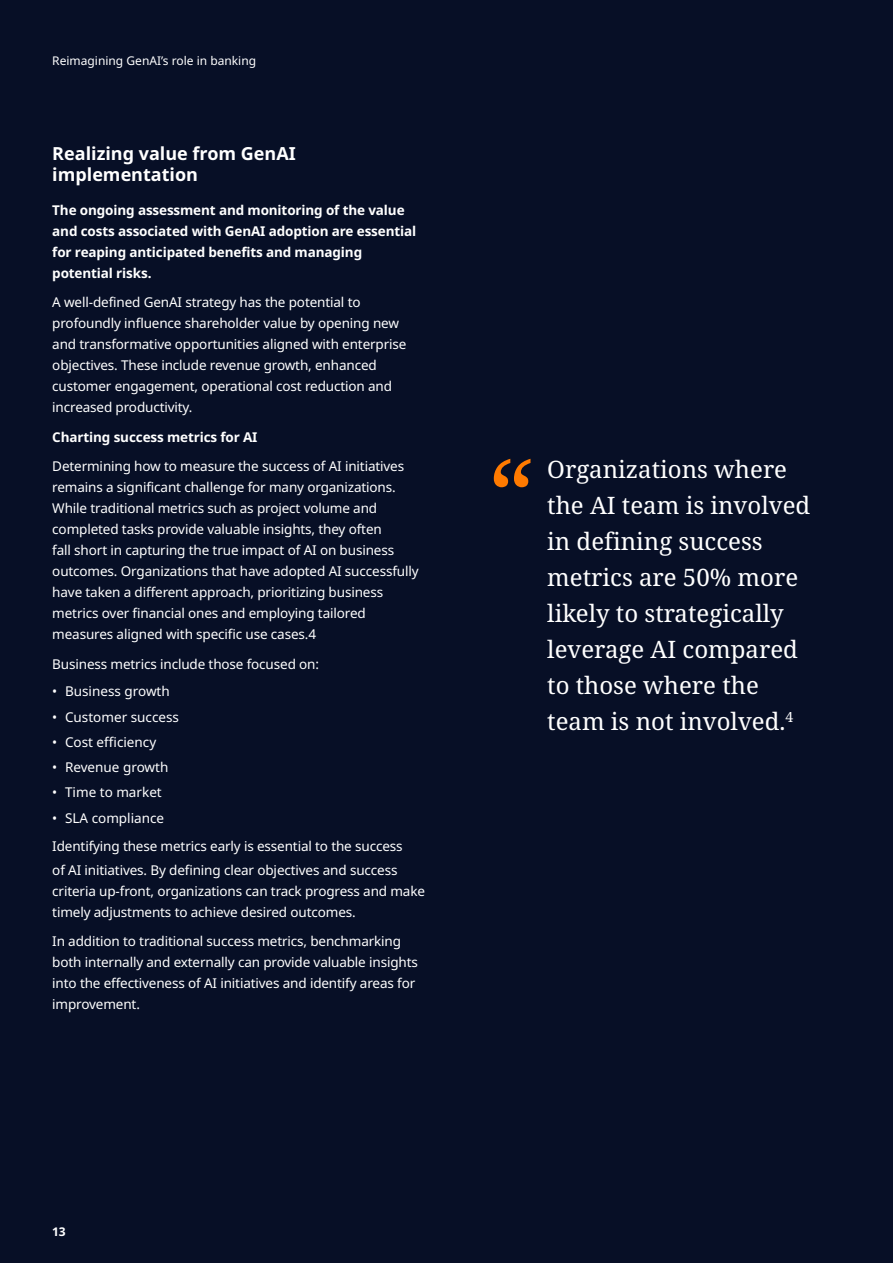
<style>
.page{position:relative;width:893px;height:1263px;background:#070f26}
.page>*{position:absolute;margin:0;border:0;box-sizing:border-box;transform-origin:0 0}
.QUOTATION_TEXT_16pt{font:24px/36px "Noto Serif";color:#fff}
.HEADING_3_12pt{font:700 18px/21px "Noto Sans";color:#fff}
.t1{font:13.5px/21px "Noto Sans";letter-spacing:-.01em;color:#fff}
.t2{font:700 13.5px/21px "Noto Sans";letter-spacing:-.01em;color:#fff}
.t3{font:12px "Noto Sans";color:#fff}
.t4{font:700 12px "Noto Sans";color:#fff}
</style>
<div class="page">
<svg style="left:494px;top:459px;width:36px;height:28px"></svg>
<p class="t3" style="left:52px;top:54px;width:205px">Reimagining GenAI’s role in banking</p>
<p class="HEADING_3_12pt" style="left:52px;top:143px;width:245px">Realizing value from GenAI implementation</p>
<p class="t2" style="left:52px;top:200px;width:365px">The ongoing assessment and monitoring of the value and costs associated with GenAI adoption are essential for reaping anticipated benefits and managing potential risks.</p>
<p class="t1" style="left:52px;top:292px;width:356px">A well-defined GenAI strategy has the potential to profoundly influence shareholder value by opening new and transformative opportunities aligned with enterprise objectives. These include revenue growth, enhanced customer engagement, operational cost reduction and increased productivity.</p>
<p class="t2" style="left:52px;top:427px;width:207px">Charting success metrics for AI</p>
<p class="t1" style="left:52px;top:456px;width:368px">Determining how to measure the success of AI initiatives remains a significant challenge for many organizations.<br>While traditional metrics such as project volume and completed tasks provide valuable insights, they often<br>fall short in capturing the true impact of AI on business outcomes. Organizations that have adopted AI successfully have taken a different approach, prioritizing business metrics over financial ones and employing tailored measures aligned with specific use cases.4</p>
<p class="t1" style="left:52px;top:654px;width:268px">Business metrics include those focused on:</p>
<p class="t1" style="left:52px;top:681px;width:119px">• Business growth</p>
<p class="t1" style="left:52px;top:706px;width:128px">• Customer success</p>
<p class="t1" style="left:52px;top:732px;width:105px">• Cost efficiency</p>
<p class="t1" style="left:52px;top:757px;width:118px">• Revenue growth</p>
<p class="t1" style="left:52px;top:782px;width:111px">• Time to market</p>
<p class="t1" style="left:52px;top:807px;width:113px">• SLA compliance</p>
<p class="t1" style="left:52px;top:834px;width:352px;line-height:24px">Identifying these metrics early is essential to the success of AI initiatives. By defining clear objectives and success</p>
<p class="t1" style="left:52px;top:881px;width:374px">criteria up-front, organizations can track progress and make timely adjustments to achieve desired outcomes.</p>
<p class="t1" style="left:52px;top:931px;width:367px">In addition to traditional success metrics, benchmarking both internally and externally can provide valuable insights into the effectiveness of AI initiatives and identify areas for improvement.</p>
<p class="t4" style="left:52px;top:1225px;width:15px">13</p>
<p class="QUOTATION_TEXT_16pt" style="left:547px;top:452px;width:265px">Organizations where the AI team is involved in defining success metrics are 50% more likely to strategically leverage AI compared to those where the team is not involved.<sup>4</sup></p>
</div>
